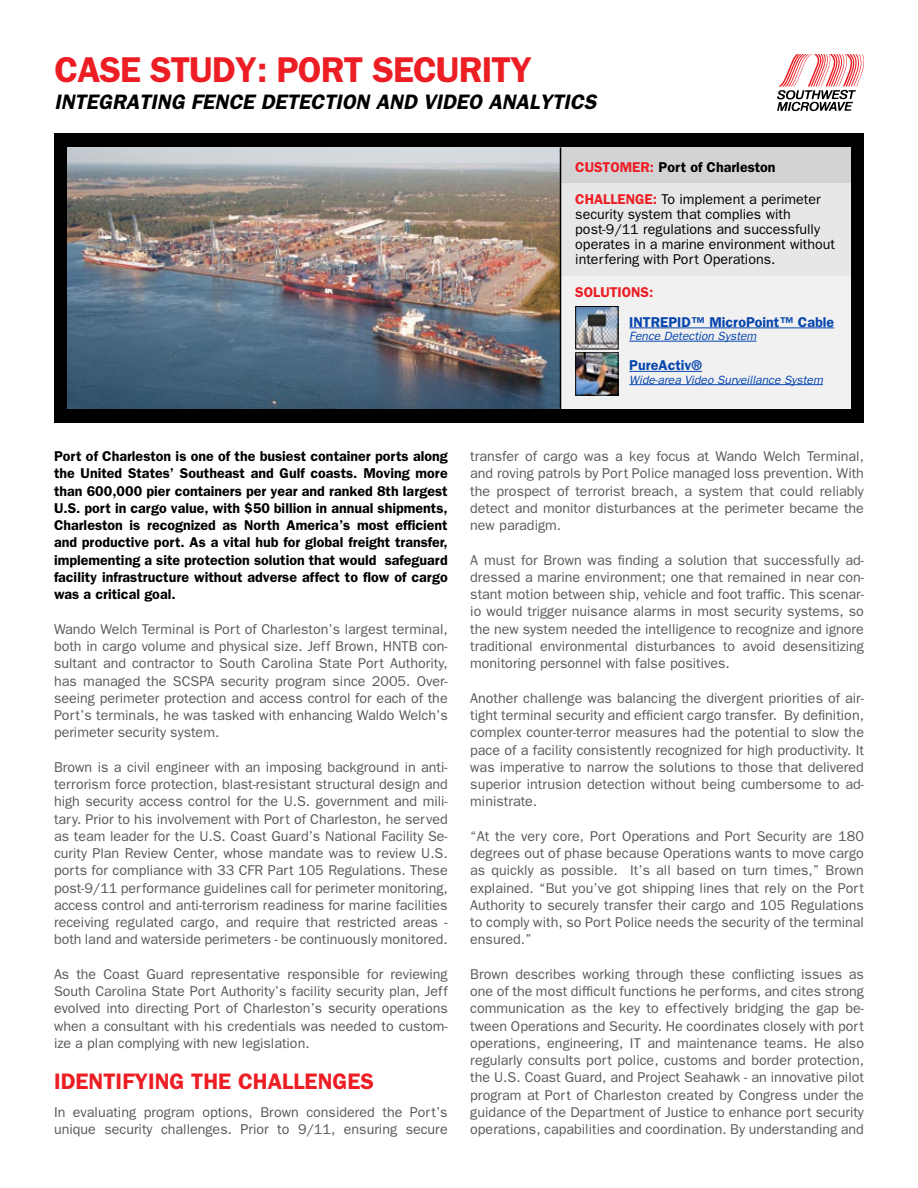
<style>
.page{position:relative;width:918px;height:1188px;background:#fff}
.page>*{position:absolute;margin:0;border:0;box-sizing:border-box;transform-origin:0 0}
.t1{font:600 36px "Franklin Gothic";letter-spacing:-.025em;color:#ed1d24}
.t2{font:600 22.5px "Franklin Gothic";color:#ed1d24}
.t3{font:italic 600 21px "Franklin Gothic";color:#000}
.t4{font:14.25px/17.2px "Franklin Gothic";color:#58595b;text-align:justify}
.t5{font:600 14.25px/17.2px "Franklin Gothic";color:#000;text-align:justify}
.t6{font:14.25px/15px "Franklin Gothic";color:#000}
.t7{font:600 14.25px "Franklin Gothic";color:#0645ad}
.t8{font:600 14.25px "Franklin Gothic";color:#ed1d24}
.t9{font:italic 12px "Franklin Gothic";color:#0645ad}
.s1{color:#ed1d24}
.s2{font-weight:600;color:#ed1d24}
</style>
<div class="page">
<div style="left:54px;top:134px;width:810px;height:289px;background:#000"></div>
<img style="left:68px;top:147px;width:492px;height:261px">
<div style="left:561px;top:147px;width:289px;height:36px;background:#d1d3d4"></div>
<div style="left:561px;top:183px;width:289px;height:98px;background:#e6e7e8"></div>
<div style="left:561px;top:276px;width:289px;height:132px;background:#f1f1f2"></div>
<hr style="left:629px;top:327px;width:205px;height:1px;background:#0645ad">
<hr style="left:629px;top:341px;width:128px;height:1px;background:#0645ad">
<hr style="left:629px;top:371px;width:73px;height:1px;background:#0645ad">
<hr style="left:629px;top:384px;width:194px;height:1px;background:#0645ad">
<img style="left:577px;top:308px;width:40px;height:39px">
<div style="left:575px;top:306px;width:44px;height:43px;border:1px solid #000"></div>
<img style="left:577px;top:354px;width:40px;height:40px">
<div style="left:575px;top:352px;width:44px;height:44px;border:1px solid #000"></div>
<svg style="left:777px;top:54px;width:87px;height:58px"></svg>
<h1 class="t1" style="left:54px;top:48px;width:479px">CASE STUDY: PORT SECURITY</h1>
<h3 class="t3" style="left:54px;top:90px;width:449px">INTEGRATING FENCE DETECTION AND VIDEO ANA</h3>
<h3 class="t3" style="left:529px;top:90px;width:69px">LYTICS</h3>
<p class="t5" style="left:575px;top:158px;width:202px"><span class="s1">CUSTOMER:</span> Port of Charleston</p>
<p class="t6" style="left:575px;top:192px;width:261px"><span class="s2">CHALLENGE:</span> To implement a perimeter security system that complies with post-9/11 regulations and successfully operates in a marine environment without interfering with Port Operations.</p>
<p class="t8" style="left:575px;top:283px;width:80px">SOLUTIONS:</p>
<p class="t7" style="left:629px;top:313px;width:206px">INTREPID™ MicroPoint™ Cable</p>
<p class="t9" style="left:629px;top:329px;width:129px">Fence Detection System</p>
<p class="t7" style="left:629px;top:357px;width:74px">PureActiv®</p>
<p class="t9" style="left:629px;top:373px;width:195px">Wide-area Video Surveillance System</p>
<p class="t5" style="left:54px;top:447px;width:395px">Port of Charleston is one of the busiest container ports along the United States’ Southeast and Gulf coasts. Moving more than 600,000 pier containers per year and ranked 8th largest U.S. port in cargo value, with $50 billion in annual shipments, Charleston is recognized as North America’s most efficient and productive port. As a vital hub for global freight transfer, implementing a site protection solution that would safeguard facility infrastructure without adverse affect to flow of cargo was a critical goal.</p>
<p class="t4" style="left:54px;top:620px;width:395px">Wando Welch Terminal is Port of Charleston’s largest terminal, both in cargo volume and physical size. Jeff Brown, HNTB con&shy;sultant and contractor to South Carolina State Port Authority, has managed the SCSPA security program since 2005. Over&shy;seeing perimeter protection and access control for each of the Port’s terminals, he was tasked with enhancing Waldo Welch’s perimeter security system.</p>
<p class="t4" style="left:54px;top:758px;width:395px">Brown is a civil engineer with an imposing background in anti&shy;terrorism force protection, blast-resistant structural design and high security access control for the U.S. government and mili&shy;tary. Prior to his involvement with Port of Charleston, he served as team leader for the U.S. Coast Guard’s National Facility Se&shy;curity Plan Review Center, whose mandate was to review U.S. ports for compliance with 33 CFR Part 105 Regulations. These post-9/11 performance guidelines call for perimeter monitoring, access control and anti-terrorism readiness for marine facilities receiving regulated cargo, and require that restricted areas - both land and waterside perimeters - be continuously monitored.</p>
<p class="t4" style="left:54px;top:965px;width:395px">As the Coast Guard representative responsible for reviewing South Carolina State Port Authority’s facility security plan, Jeff evolved into directing Port of Charleston’s security operations when a consultant with his credentials was needed to custom&shy;ize a plan complying with new legislation.</p>
<h2 class="t2" style="left:54px;top:1068px;width:321px">IDENTIFYING THE CHALLENGES</h2>
<p class="t4" style="left:54px;top:1103px;width:395px">In evaluating program options, Brown considered the Port’s unique security challenges. Prior to 9/11, ensuring secure</p>
<p class="t4" style="left:470px;top:447px;width:395px">transfer of cargo was a key focus at Wando Welch Terminal, and roving patrols by Port Police managed loss prevention. With the prospect of terrorist breach, a system that could reliably detect and monitor disturbances at the perimeter became the new paradigm.</p>
<p class="t4" style="left:470px;top:551px;width:395px">A must for Brown was finding a solution that successfully ad&shy;dressed a marine environment; one that remained in near con&shy;stant motion between ship, vehicle and foot traffic. This scenar&shy;io would trigger nuisance alarms in most security systems, so the new system needed the intelligence to recognize and ignore traditional environmental disturbances to avoid desensitizing monitoring personnel with false positives.</p>
<p class="t4" style="left:470px;top:689px;width:395px">Another challenge was balancing the divergent priorities of air&shy;tight terminal security and efficient cargo transfer. By definition, complex counter-terror measures had the potential to slow the pace of a facility consistently recognized for high productivity. It was imperative to narrow the solutions to those that delivered superior intrusion detection without being cumbersome to ad&shy;ministrate.</p>
<p class="t4" style="left:470px;top:827px;width:395px">“At the very core, Port Operations and Port Security are 180 degrees out of phase because Operations wants to move cargo as quickly as possible. It’s all based on turn times,” Brown explained. “But you’ve got shipping lines that rely on the Port Authority to securely transfer their cargo and 105 Regulations to comply with, so Port Police needs the security of the terminal ensured.”</p>
<p class="t4" style="left:470px;top:965px;width:395px">Brown describes working through these conflicting issues as one of the most difficult functions he performs, and cites strong communication as the key to effectively bridging the gap be&shy;tween Operations and Security. He coordinates closely with port operations, engineering, IT and maintenance teams. He also regularly consults port police, customs and border protection, the U.S. Coast Guard, and Project Seahawk - an innovative pilot program at Port of Charleston created by Congress under the guidance of the Department of Justice to enhance port security operations, capabilities and coordination. By understanding and</p>
</div>
